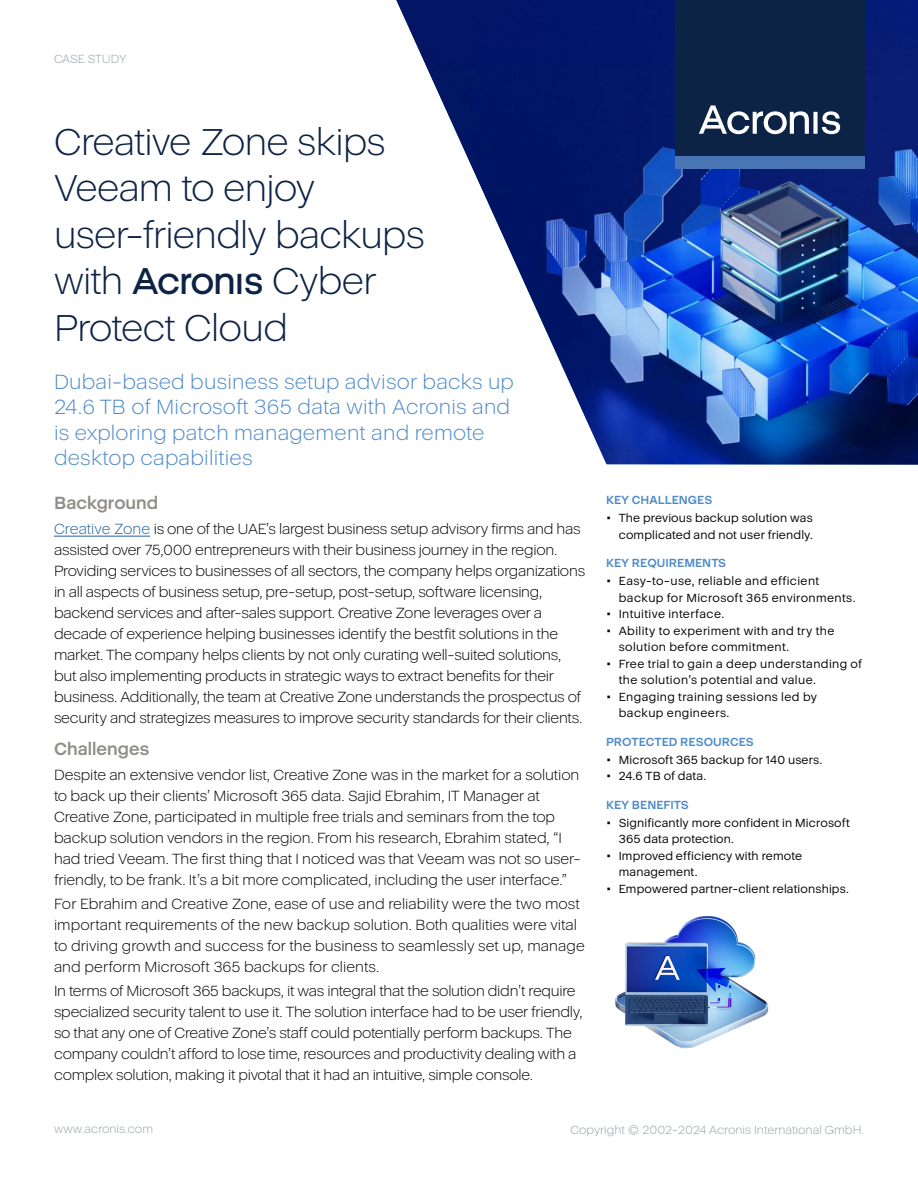
<style>
.page{position:relative;width:918px;height:1188px;background:#fff}
.page>*{position:absolute;margin:0;border:0;box-sizing:border-box;transform-origin:0 0}
.t1{font:300 38.1px/46.5px "Acronis Cyber";letter-spacing:-.02em;color:#0d2345}
.t2{font:300 21px/25.2px "Acronis Cyber";letter-spacing:.01em;color:#4e8ac9}
.t3{font:700 18px "Acronis Cyber";color:#8f8e87}
.t4{font:300 15px/21px "Acronis Cyber";letter-spacing:-.015em;color:#000}
.t5{font:12px/16.5px "Acronis Cyber";letter-spacing:.02em;color:#000}
.t6{font:300 12px "Acronis Cyber";color:#97a0a4}
.t7{font:700 12px "Acronis Cyber";color:#4e8ac9}
.s1{color:#215e9e}
</style>
<div class="page">
<img style="left:396px;top:0;width:522px;height:465px">
<div style="left:675px;top:0;width:189px;height:156px;background:#0d2345"></div>
<div style="left:675px;top:156px;width:189px;height:13px;background:#4975b4"></div>
<hr style="left:54px;top:536px;width:96px;height:1px;background:#215e9e">
<svg style="left:699px;top:105px;width:141px;height:29px"></svg>
<img style="left:615px;top:916px;width:154px;height:132px">
<p class="t6" style="left:54px;top:52px;width:74px">CASE STUDY</p>
<h1 class="t1" style="left:54px;top:118px;width:372px">Creative Zone skips<br>Veeam to enjoy user-friendly backups with ጷ Cyber<br>Protect Cloud</h1>
<h2 class="t2" style="left:54px;top:369px;width:462px">Dubai-based business setup advisor backs up 24.6 TB of Microsoft 365 data with Acronis and is exploring patch management and remote desktop capabilities</h2>
<p class="t3" style="left:54px;top:492px;width:106px">Background</p>
<p class="t4" style="left:54px;top:519px;width:533px"><span class="s1">Creative Zone</span> is one of the UAE’s largest business setup advisory firms and has assisted over 75,000 entrepreneurs with their business journey in the region.<br>Providing services to businesses of all sectors, the company helps organizations in all aspects of business setup, pre-setup, post-setup, software licensing, backend services and after-sales support. Creative Zone leverages over a decade of experience helping businesses identify the bestfit solutions in the market. The company helps clients by not only curating well-suited solutions, but also implementing products in strategic ways to extract benefits for their business. Additionally, the team at Creative Zone understands the prospectus of security and strategizes measures to improve security standards for their clients.</p>
<p class="t3" style="left:54px;top:738px;width:97px">Challenges</p>
<p class="t4" style="left:54px;top:765px;width:528px">Despite an extensive vendor list, Creative Zone was in the market for a solution to back up their clients’ Microsoft 365 data. Sajid Ebrahim, IT Manager at Creative Zone, participated in multiple free trials and seminars from the top backup solution vendors in the region. From his research, Ebrahim stated, “I had tried Veeam. The first thing that I noticed was that Veeam was not so user&shy;friendly, to be frank. It’s a bit more complicated, including the user interface.”</p>
<p class="t4" style="left:54px;top:894px;width:532px">For Ebrahim and Creative Zone, ease of use and reliability were the two most important requirements of the new backup solution. Both qualities were vital to driving growth and success for the business to seamlessly set up, manage and perform Microsoft 365 backups for clients.</p>
<p class="t4" style="left:54px;top:981px;width:530px">In terms of Microsoft 365 backups, it was integral that the solution didn’t require specialized security talent to use it. The solution interface had to be user friendly, so that any one of Creative Zone’s staff could potentially perform backups. The company couldn’t afford to lose time, resources and productivity dealing with a complex solution, making it pivotal that it had an intuitive, simple console.</p>
<p class="t7" style="left:606px;top:493px;width:108px">KEY CHALLENGES</p>
<p class="t5" style="left:606px;top:510px;width:208px;text-align:right">• The previous backup solution was complicated and not user friendly.</p>
<p class="t7" style="left:606px;top:556px;width:122px">KEY REQUIREMENTS</p>
<p class="t5" style="left:619px;top:573px;width:238px;text-indent:-13px">• Easy-to-use, reliable and efficient backup for Microsoft 365 environments.</p>
<p class="t5" style="left:606px;top:606px;width:120px">• Intuitive interface.</p>
<p class="t5" style="left:619px;top:622px;width:217px;text-indent:-13px">• Ability to experiment with and try the solution before commitment.</p>
<p class="t5" style="left:619px;top:655px;width:245px;text-indent:-13px">• Free trial to gain a deep understanding of the solution’s potential and value.</p>
<p class="t5" style="left:619px;top:688px;width:200px;text-indent:-13px">• Engaging training sessions led by backup engineers.</p>
<p class="t7" style="left:606px;top:734px;width:149px">PROTECTED RESOURCES</p>
<p class="t5" style="left:606px;top:751px;width:218px">• Microsoft 365 backup for 140 users.</p>
<p class="t5" style="left:606px;top:768px;width:102px">• 24.6 TB of data.</p>
<p class="t7" style="left:606px;top:797px;width:84px">KEY BENEFITS</p>
<p class="t5" style="left:619px;top:814px;width:233px;text-indent:-13px">• Significantly more confident in Microsoft<br>365 data protection.</p>
<p class="t5" style="left:619px;top:847px;width:185px;text-indent:-13px">• Improved efficiency with remote management.</p>
<p class="t5" style="left:606px;top:880px;width:245px">• Empowered partner-client relationships.</p>
<p class="t6" style="left:54px;top:1121px;width:101px">www.acronis.com</p>
<p class="t6" style="left:571px;top:1123px;width:295px">Copyright © 2002-2024 Acronis International GmbH.</p>
</div>
